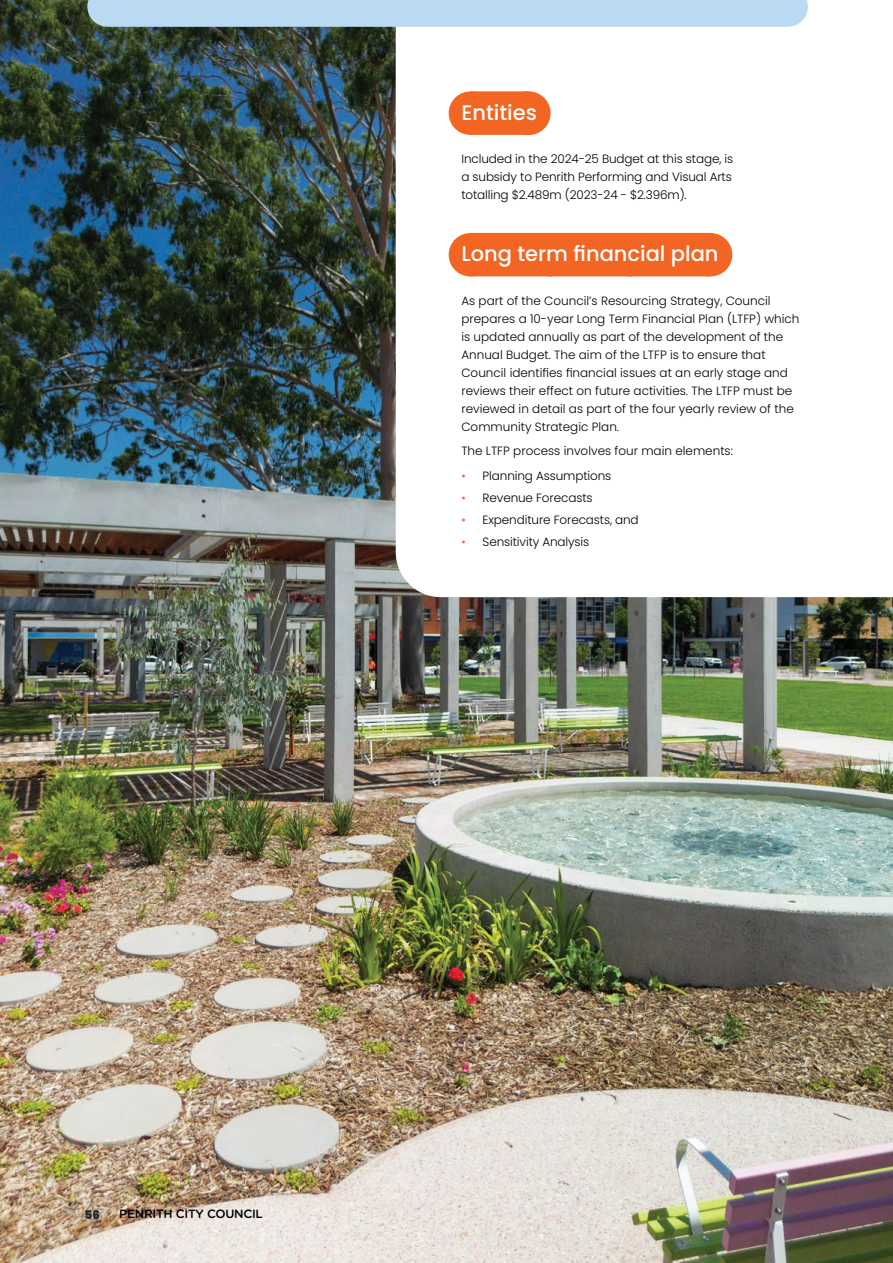
<style>
.page{position:relative;width:893px;height:1263px;background:#fff}
.page>*{position:absolute;margin:0;border:0;box-sizing:border-box;transform-origin:0 0}
.H2_Orange{font:500 21px "Poppins";color:#fff}
.Body_8pt{font:300 12px/18px "Poppins";color:#000}
.Bullets_Orange{font:300 12px/18px "Poppins";letter-spacing:-.01em;color:#000;text-align:justify}
.t1{font:500 12px "Gotham Rounded";letter-spacing:-.02em;color:#000}
.t2{font:900 12px "Poppins";color:#292829}
.s1{color:#f26522}
</style>
<div class="page">
<img style="left:0;top:0;width:893px;height:1263px">
<svg style="left:396px;top:0;width:497px;height:597px"></svg>
<div style="left:108px;top:0;width:680px;height:27px;background:#badaf3"></div>
<hr style="left:528px;top:91px;width:1px;height:44px;background:#f26522">
<div style="left:470px;top:91px;width:58px;height:44px;background:#f26522"></div>
<hr style="left:710px;top:233px;width:1px;height:43px;background:#f26522">
<div style="left:470px;top:233px;width:240px;height:43px;background:#f26522"></div>
<h2 class="H2_Orange" style="left:461px;top:100px;width:77px">Entities</h2>
<p class="Bullets_Orange" style="left:461px;top:150px;width:273px">Included in the 2024-25 Budget at this stage, is a subsidy to Penrith Performing and Visual Arts totalling $2.489m (2023-24 - $2.396m).</p>
<h2 class="H2_Orange" style="left:461px;top:242px;width:259px">Long term financial plan</h2>
<p class="Body_8pt" style="left:461px;top:292px;width:340px">As part of the Council’s Resourcing Strategy, Council prepares a 10-year Long Term Financial Plan (LTFP) which is updated annually as part of the development of the Annual Budget. The aim of the LTFP is to ensure that Council identifies financial issues at an early stage and reviews their effect on future activities. The LTFP must be reviewed in detail as part of the four yearly review of the Community Strategic Plan.</p>
<p class="Body_8pt" style="left:461px;top:442px;width:273px">The LTFP process involves four main elements:</p>
<p class="Body_8pt" style="left:461px;top:466px;width:151px"><span class="s1">•</span> Planning Assumptions</p>
<p class="Body_8pt" style="left:461px;top:489px;width:133px"><span class="s1">•</span> Revenue Forecasts</p>
<p class="Body_8pt" style="left:461px;top:511px;width:179px"><span class="s1">•</span> Expenditure Forecasts, and</p>
<p class="Body_8pt" style="left:461px;top:533px;width:129px"><span class="s1">•</span> Sensitivity Analysis</p>
<p class="t2" style="left:84px;top:1207px;width:17px">56</p>
<p class="t1" style="left:119px;top:1205px;width:145px">PENRITH CITY COUNCIL</p>
</div>
